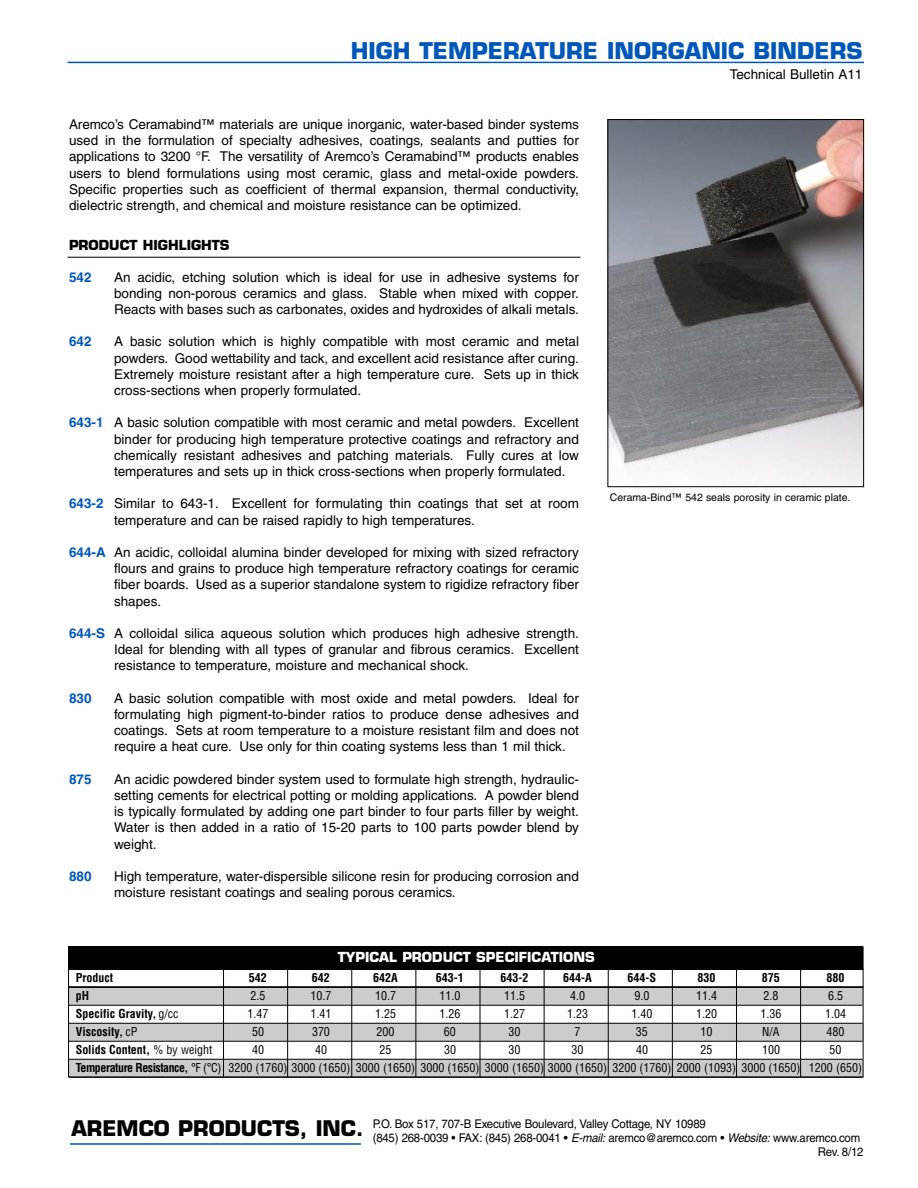
<style>
.page{position:relative;width:918px;height:1188px;background:#fff}
.page>*{position:absolute;margin:0;border:0;box-sizing:border-box;transform-origin:0 0}
.t1{font:700 22.5px "Eurostile";color:#0057ba}
.t2{font:700 21px "Eurostile";color:#000}
.t3{font:13.5px/16.2px "Helvetica";color:#000;text-align:justify}
.t4{font:700 13.5px "Eurostile";color:#fff}
.t5{font:700 13.5px "Eurostile";color:#000}
.t6{font:700 13.5px "Helvetica";color:#0057ba}
.t7{font:condensed 12px/18px "Helvetica";color:#000}
.t8{font:12px "Helvetica";letter-spacing:-.015em;color:#000;scale:.95 1}
.t9{font:700 condensed 12px "Helvetica";color:#000}
.t10{font:10.5px "Helvetica";color:#000}
.s1{font-weight:700;color:#0057ba}
.s2{font-weight:400}
.s3{font-weight:700}
.s4{font-style:italic}
</style>
<div class="page">
<hr style="left:70px;top:1143px;width:291px;height:2px;background:#0057ba">
<hr style="left:68px;top:62px;width:796px;height:1px;background:#0057ba">
<div style="left:69px;top:988px;width:794px;height:17px;background:#ccc"></div>
<div style="left:69px;top:1023px;width:794px;height:18px;background:#ccc"></div>
<div style="left:68px;top:1059px;width:795px;height:18px;background:#ccc"></div>
<div style="left:68px;top:946px;width:795px;height:24px;background:#000"></div>
<hr style="left:69px;top:1005px;width:793px;height:1px;background:#000">
<hr style="left:69px;top:1023px;width:793px;height:1px;background:#000">
<hr style="left:69px;top:1041px;width:793px;height:1px;background:#000">
<hr style="left:69px;top:1059px;width:793px;height:1px;background:#000">
<hr style="left:223px;top:968px;width:1px;height:109px;background:#000">
<hr style="left:287px;top:968px;width:1px;height:109px;background:#000">
<hr style="left:351px;top:968px;width:1px;height:109px;background:#000">
<hr style="left:416px;top:968px;width:1px;height:109px;background:#000">
<hr style="left:480px;top:968px;width:1px;height:109px;background:#000">
<hr style="left:544px;top:968px;width:1px;height:109px;background:#000">
<hr style="left:608px;top:968px;width:1px;height:109px;background:#000">
<hr style="left:672px;top:968px;width:1px;height:109px;background:#000">
<hr style="left:736px;top:968px;width:1px;height:109px;background:#000">
<hr style="left:800px;top:968px;width:1px;height:109px;background:#000">
<hr style="left:863px;top:946px;width:1px;height:131px;background:#000">
<hr style="left:68px;top:968px;width:1px;height:109px;background:#000">
<hr style="left:69px;top:1077px;width:794px;height:1px;background:#000">
<hr style="left:68px;top:986px;width:795px;height:2px;background:#000">
<svg style="left:67px;top:119px;width:797px;height:368px"></svg>
<h1 class="t1" style="left:351px;top:42px;width:513px">HIGH TEMPERATURE INORGANIC BINDERS</h1>
<p class="t3" style="left:730px;top:67px;width:134px">Technical Bulletin A11</p>
<p class="t3" style="left:69px;top:117px;width:511px">Aremco’s Ceramabind™ materials are unique inorganic, water-based binder systems used in the formulation of specialty adhesives, coatings, sealants and putties for applications to 3200 °F. The versatility of Aremco’s Ceramabind™ products enables users to blend formulations using most ceramic, glass and metal-oxide powders.<br>Specific properties such as coefficient of thermal expansion, thermal conductivity, dielectric strength, and chemical and moisture resistance can be optimized.</p>
<p class="t5" style="left:69px;top:239px;width:162px">PRODUCT HIGHLIGHTS</p>
<p class="t6" style="left:69px;top:272px;width:24px">542</p>
<p class="t3" style="left:114px;top:270px;width:466px">An acidic, etching solution which is ideal for use in adhesive systems for bonding non-porous ceramics and glass. Stable when mixed with copper.<br>Reacts with bases such as carbonates, oxides and hydroxides of alkali metals.</p>
<p class="t6" style="left:69px;top:337px;width:24px">642</p>
<p class="t3" style="left:114px;top:335px;width:466px">A basic solution which is highly compatible with most ceramic and metal powders. Good wettability and tack, and excellent acid resistance after curing.<br>Extremely moisture resistant after a high temperature cure. Sets up in thick cross-sections when properly formulated.</p>
<p class="t3" style="left:114px;top:416px;width:466px;text-indent:-45px"><span class="s1">643-1</span> A basic solution compatible with most ceramic and metal powders. Excellent binder for producing high temperature protective coatings and refractory and chemically resistant adhesives and patching materials. Fully cures at low temperatures and sets up in thick cross-sections when properly formulated.</p>
<p class="t3" style="left:114px;top:497px;width:466px;text-indent:-45px"><span class="s1">643-2</span> Similar to 643-1. Excellent for formulating thin coatings that set at room temperature and can be raised rapidly to high temperatures.</p>
<p class="t3" style="left:114px;top:545px;width:466px;text-indent:-45px"><span class="s1">644-A</span> An acidic, colloidal alumina binder developed for mixing with sized refractory flours and grains to produce high temperature refractory coatings for ceramic fiber boards. Used as a superior standalone system to rigidize refractory fiber shapes.</p>
<p class="t3" style="left:114px;top:626px;width:466px;text-indent:-45px"><span class="s1">644-S</span> A colloidal silica aqueous solution which produces high adhesive strength.<br>Ideal for blending with all types of granular and fibrous ceramics. Excellent resistance to temperature, moisture and mechanical shock.</p>
<p class="t6" style="left:69px;top:693px;width:24px">830</p>
<p class="t3" style="left:114px;top:691px;width:466px">A basic solution compatible with most oxide and metal powders. Ideal for formulating high pigment-to-binder ratios to produce dense adhesives and coatings. Sets at room temperature to a moisture resistant film and does not require a heat cure. Use only for thin coating systems less than 1 mil thick.</p>
<p class="t6" style="left:69px;top:774px;width:24px">875</p>
<p class="t3" style="left:114px;top:772px;width:466px">An acidic powdered binder system used to formulate high strength, hydraulic&shy;setting cements for electrical potting or molding applications. A powder blend is typically formulated by adding one part binder to four parts filler by weight.<br>Water is then added in a ratio of 15-20 parts to 100 parts powder blend by weight.</p>
<p class="t6" style="left:69px;top:871px;width:24px">880</p>
<p class="t3" style="left:114px;top:869px;width:466px">High temperature, water-dispersible silicone resin for producing corrosion and moisture resistant coatings and sealing porous ceramics.</p>
<p class="t10" style="left:610px;top:494px;width:242px">Cerama-Bind™ 542 seals porosity in ceramic plate.</p>
<p class="t4" style="left:338px;top:952px;width:259px">TYPICAL PRODUCT SPECIFICATIONS</p>
<p class="t9" style="left:76px;top:973px;width:39px">Product</p>
<p class="t9" style="left:249px;top:973px;width:19px">542</p>
<p class="t9" style="left:312px;top:973px;width:19px">642</p>
<p class="t9" style="left:373px;top:973px;width:26px">642A</p>
<p class="t9" style="left:436px;top:973px;width:29px">643-1</p>
<p class="t9" style="left:500px;top:973px;width:29px">643-2</p>
<p class="t9" style="left:563px;top:973px;width:30px">644-A</p>
<p class="t9" style="left:628px;top:973px;width:30px">644-S</p>
<p class="t9" style="left:697px;top:973px;width:19px">830</p>
<p class="t9" style="left:762px;top:973px;width:19px">875</p>
<p class="t9" style="left:826px;top:973px;width:19px">880</p>
<p class="t9" style="left:76px;top:991px;width:15px">pH</p>
<p class="t7" style="left:251px;top:988px;width:16px">2.5</p>
<p class="t7" style="left:311px;top:988px;width:22px">10.7</p>
<p class="t7" style="left:375px;top:988px;width:22px">10.7</p>
<p class="t7" style="left:440px;top:988px;width:22px">11.0</p>
<p class="t7" style="left:504px;top:988px;width:22px">11.5</p>
<p class="t7" style="left:570px;top:988px;width:16px">4.0</p>
<p class="t7" style="left:635px;top:988px;width:16px">9.0</p>
<p class="t7" style="left:696px;top:988px;width:22px">11.4</p>
<p class="t7" style="left:764px;top:988px;width:17px">2.8</p>
<p class="t7" style="left:828px;top:988px;width:16px">6.5</p>
<p class="t9" style="left:76px;top:1009px;width:104px">Specific Gravity, <span class="s2">g/cc</span></p>
<p class="t7" style="left:248px;top:1006px;width:22px">1.47</p>
<p class="t7" style="left:311px;top:1006px;width:22px">1.41</p>
<p class="t7" style="left:375px;top:1006px;width:22px">1.25</p>
<p class="t7" style="left:440px;top:1006px;width:22px">1.26</p>
<p class="t7" style="left:504px;top:1006px;width:22px">1.27</p>
<p class="t7" style="left:567px;top:1006px;width:22px">1.23</p>
<p class="t7" style="left:632px;top:1006px;width:22px">1.40</p>
<p class="t7" style="left:696px;top:1006px;width:22px">1.20</p>
<p class="t7" style="left:761px;top:1006px;width:23px">1.36</p>
<p class="t7" style="left:825px;top:1006px;width:22px">1.04</p>
<p class="t9" style="left:76px;top:1027px;width:63px">Viscosity, <span class="s2">cP</span></p>
<p class="t7" style="left:252px;top:1024px;width:13px">50</p>
<p class="t7" style="left:312px;top:1024px;width:19px">370</p>
<p class="t7" style="left:376px;top:1024px;width:19px">200</p>
<p class="t7" style="left:444px;top:1024px;width:13px">60</p>
<p class="t7" style="left:508px;top:1024px;width:13px">30</p>
<p class="t7" style="left:574px;top:1024px;width:7px">7</p>
<p class="t7" style="left:636px;top:1024px;width:13px">35</p>
<p class="t7" style="left:700px;top:1024px;width:13px">10</p>
<p class="t7" style="left:762px;top:1024px;width:19px">N/A</p>
<p class="t7" style="left:826px;top:1024px;width:19px">480</p>
<p class="t9" style="left:76px;top:1045px;width:138px">Solids Content, <span class="s2">% by weight</span></p>
<p class="t7" style="left:252px;top:1042px;width:13px">40</p>
<p class="t7" style="left:315px;top:1042px;width:13px">40</p>
<p class="t7" style="left:380px;top:1042px;width:13px">25</p>
<p class="t7" style="left:444px;top:1042px;width:13px">30</p>
<p class="t7" style="left:509px;top:1042px;width:13px">30</p>
<p class="t7" style="left:572px;top:1042px;width:13px">30</p>
<p class="t7" style="left:636px;top:1042px;width:13px">40</p>
<p class="t7" style="left:701px;top:1042px;width:13px">25</p>
<p class="t7" style="left:762px;top:1042px;width:20px">100</p>
<p class="t7" style="left:76px;top:1042px;width:788px;text-indent:754px">50<br><span class="s3">Temperature Resistance,</span> °F (°C) 3200 (1760) 3000 (1650) 3000 (1650) 3000 (1650) 3000 (1650) 3000 (1650) 3200 (1760) 2000 (1093) 3000 (1650) 1200 (650)</p>
<h2 class="t2" style="left:71px;top:1120px;width:294px">AREMCO PRODUCTS, INC.</h2>
<p class="t8" style="left:373px;top:1119px;width:352px">P.O. Box 517, 707-B Executive Boulevard, Valley Cottage, NY 10989</p>
<p class="t8" style="left:373px;top:1133px;width:515px">(845) 268-0039 • FAX: (845) 268-0041 • <span class="s4">E-mail:</span>aremco@aremco.com • <span class="s4">Website:</span>www.aremco.com</p>
<p class="t8" style="left:818px;top:1148px;width:50px">Rev. 8/12</p>
</div>
